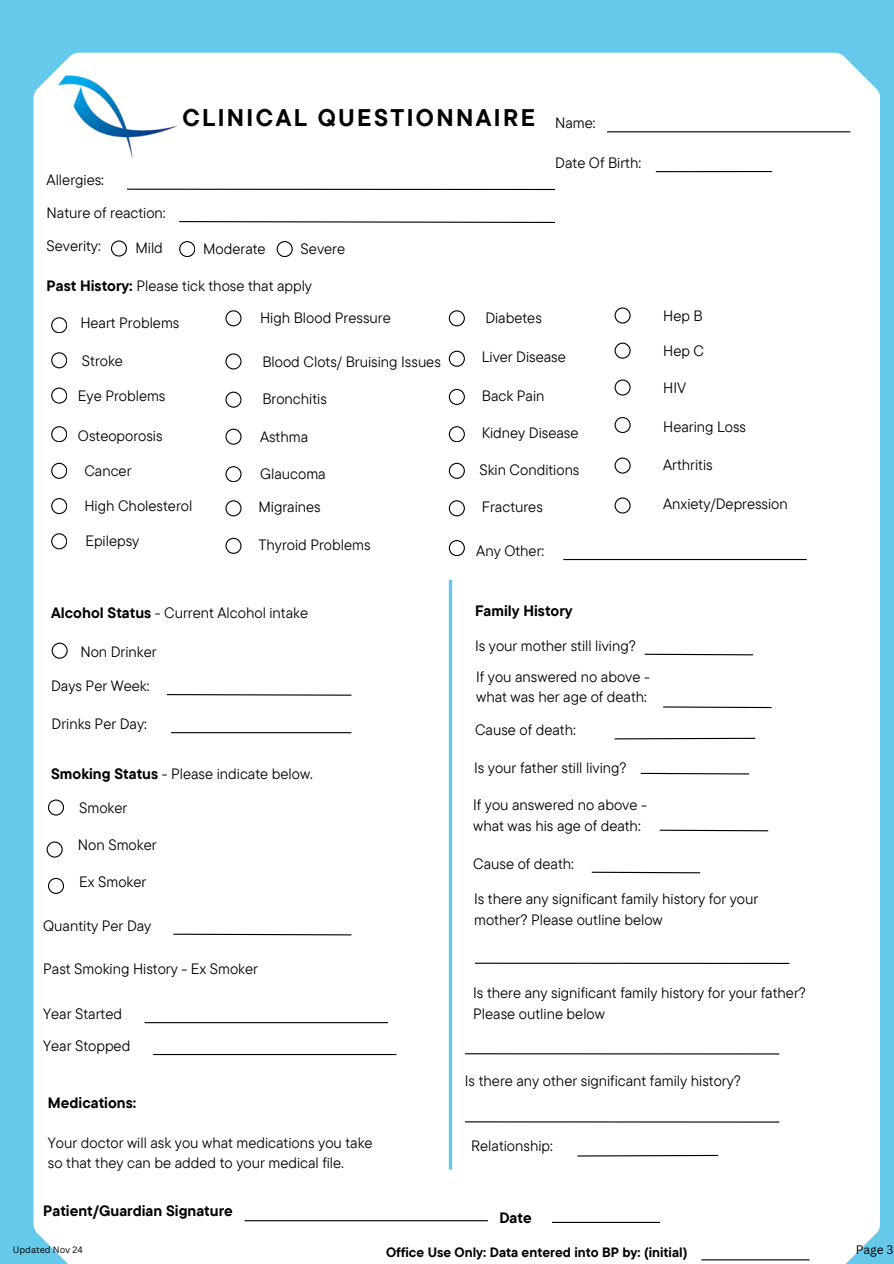
<style>
.page{position:relative;width:894px;height:1264px;background:#fff}
.page>*{position:absolute;margin:0;border:0;box-sizing:border-box;transform-origin:0 0}
.t1{font:700 24px "TT Commons Pro";letter-spacing:.1em;color:#000}
.t2{font:15px/20.2px "TT Commons Pro";color:#000}
.t3{font:700 15px "TT Commons Pro";color:#000}
.t4{font:700 13.5px "TT Commons Pro";color:#000}
.t5{font:12px "Canva Sans";color:#000}
.t6{font:9px "Canva Sans";color:#000}
.s1{font-weight:700}
</style>
<div class="page">
<div style="left:0;top:0;width:893px;height:1263px;background:#65c9eb"></div>
<div style="left:33px;top:53px;width:847px;height:1210px;background:#fff"></div>
<hr style="left:244px;top:1220px;width:243px;height:1px;background:#000">
<hr style="left:552px;top:1221px;width:108px;height:1px;background:#000">
<svg style="left:448px;top:580px;width:4px;height:589px"></svg>
<div style="left:33px;top:53px;width:413px;height:218px;background:#fff"></div>
<hr style="left:127px;top:189px;width:428px;height:1px;background:#000">
<svg style="left:178px;top:220px;width:378px;height:3px"></svg>
<svg style="left:225px;top:391px;width:16px;height:16px"></svg>
<svg style="left:179px;top:241px;width:16px;height:16px"></svg>
<svg style="left:276px;top:241px;width:16px;height:16px"></svg>
<svg style="left:51px;top:317px;width:16px;height:16px"></svg>
<svg style="left:225px;top:500px;width:16px;height:16px"></svg>
<svg style="left:51px;top:498px;width:16px;height:16px"></svg>
<svg style="left:448px;top:310px;width:16px;height:16px"></svg>
<svg style="left:614px;top:307px;width:16px;height:16px"></svg>
<svg style="left:51px;top:352px;width:16px;height:16px"></svg>
<svg style="left:225px;top:310px;width:16px;height:16px"></svg>
<svg style="left:448px;top:463px;width:16px;height:15px"></svg>
<svg style="left:614px;top:457px;width:16px;height:16px"></svg>
<svg style="left:614px;top:342px;width:16px;height:16px"></svg>
<svg style="left:51px;top:387px;width:16px;height:16px"></svg>
<svg style="left:225px;top:353px;width:16px;height:16px"></svg>
<svg style="left:614px;top:497px;width:16px;height:16px"></svg>
<svg style="left:448px;top:351px;width:16px;height:15px"></svg>
<svg style="left:448px;top:389px;width:16px;height:15px"></svg>
<svg style="left:225px;top:428px;width:16px;height:16px"></svg>
<svg style="left:614px;top:379px;width:16px;height:16px"></svg>
<svg style="left:51px;top:426px;width:16px;height:16px"></svg>
<svg style="left:51px;top:533px;width:16px;height:16px"></svg>
<svg style="left:448px;top:500px;width:16px;height:16px"></svg>
<svg style="left:448px;top:426px;width:16px;height:16px"></svg>
<svg style="left:614px;top:417px;width:16px;height:16px"></svg>
<svg style="left:51px;top:463px;width:16px;height:15px"></svg>
<svg style="left:225px;top:538px;width:16px;height:15px"></svg>
<svg style="left:225px;top:466px;width:16px;height:16px"></svg>
<svg style="left:448px;top:540px;width:16px;height:16px"></svg>
<hr style="left:563px;top:559px;width:243px;height:1px;background:#000">
<svg style="left:111px;top:240px;width:16px;height:16px"></svg>
<svg style="left:52px;top:642px;width:15px;height:16px"></svg>
<svg style="left:166px;top:693px;width:186px;height:3px"></svg>
<hr style="left:171px;top:732px;width:180px;height:1px;background:#000">
<svg style="left:48px;top:799px;width:16px;height:16px"></svg>
<svg style="left:47px;top:841px;width:15px;height:16px"></svg>
<svg style="left:48px;top:877px;width:16px;height:16px"></svg>
<svg style="left:172px;top:933px;width:180px;height:3px"></svg>
<hr style="left:144px;top:1022px;width:244px;height:1px;background:#000">
<hr style="left:153px;top:1053px;width:243px;height:2px;background:#000">
<svg style="left:643px;top:653px;width:111px;height:3px"></svg>
<svg style="left:662px;top:706px;width:110px;height:2px"></svg>
<svg style="left:613px;top:737px;width:143px;height:3px"></svg>
<hr style="left:465px;top:1053px;width:314px;height:1px;background:#000">
<hr style="left:465px;top:1121px;width:314px;height:1px;background:#000">
<hr style="left:475px;top:962px;width:314px;height:2px;background:#000">
<svg style="left:639px;top:772px;width:111px;height:3px"></svg>
<svg style="left:658px;top:829px;width:111px;height:3px"></svg>
<svg style="left:590px;top:871px;width:111px;height:3px"></svg>
<svg style="left:576px;top:1154px;width:143px;height:3px"></svg>
<hr style="left:607px;top:131px;width:243px;height:1px;background:#000">
<hr style="left:655px;top:171px;width:116px;height:1px;background:#000">
<hr style="left:701px;top:1259px;width:108px;height:1px;background:#000">
<h2 class="t1" style="left:182px;top:102px;width:354px">CLINICAL QUESTIONNAIRE</h2>
<h2 class="t2" style="left:47px;top:170px;width:59px">Allergies:</h2>
<h1 class="t2" style="left:47px;top:202px;width:120px">Nature of reaction:</h1>
<h5 class="t2" style="left:47px;top:235px;width:56px">Severity:</h5>
<p class="t2" style="left:135px;top:237px;width:29px">Mild</p>
<h5 class="t2" style="left:203px;top:238px;width:64px">Moderate</h5>
<p class="t2" style="left:300px;top:238px;width:46px">Severe</p>
<h5 class="t2" style="left:47px;top:275px;width:267px"><span class="s1">Past History:</span> Please tick those that apply</h5>
<p class="t2" style="left:80px;top:312px;width:100px">Heart Problems</p>
<h5 class="t2" style="left:260px;top:307px;width:132px">High Blood Pressure</h5>
<h5 class="t2" style="left:485px;top:308px;width:58px">Diabetes</h5>
<h5 class="t2" style="left:555px;top:112px;width:42px">Name:</h5>
<p class="t2" style="left:555px;top:152px;width:87px">Date Of Birth:</p>
<p class="t2" style="left:82px;top:350px;width:43px">Stroke</p>
<h5 class="t2" style="left:262px;top:351px;width:180px">Blood Clots/ Bruising Issues</h5>
<h5 class="t2" style="left:481px;top:346px;width:85px">Liver Disease</h5>
<h5 class="t2" style="left:78px;top:385px;width:89px">Eye Problems</h5>
<h5 class="t2" style="left:481px;top:385px;width:64px">Back Pain</h5>
<h5 class="t2" style="left:262px;top:388px;width:66px">Bronchitis</h5>
<h5 class="t2" style="left:78px;top:425px;width:86px">Osteoporosis</h5>
<h3 class="t2" style="left:481px;top:422px;width:98px">Kidney Disease</h3>
<h5 class="t2" style="left:260px;top:426px;width:50px">Asthma</h5>
<h5 class="t2" style="left:84px;top:460px;width:49px">Cancer</h5>
<h5 class="t2" style="left:479px;top:459px;width:102px">Skin Conditions</h5>
<h5 class="t2" style="left:260px;top:463px;width:67px">Glaucoma</h5>
<h5 class="t2" style="left:84px;top:495px;width:109px">High Cholesterol</h5>
<h5 class="t2" style="left:85px;top:530px;width:55px">Epilepsy</h5>
<h5 class="t2" style="left:258px;top:496px;width:64px">Migraines</h5>
<h5 class="t2" style="left:258px;top:534px;width:114px">Thyroid Problems</h5>
<h5 class="t2" style="left:481px;top:496px;width:62px">Fractures</h5>
<h5 class="t2" style="left:476px;top:540px;width:69px">Any Other:</h5>
<h5 class="t2" style="left:663px;top:305px;width:41px">Hep B</h5>
<h5 class="t2" style="left:663px;top:340px;width:42px">Hep C</h5>
<h5 class="t2" style="left:663px;top:377px;width:25px">HIV</h5>
<h5 class="t2" style="left:663px;top:416px;width:84px">Hearing Loss</h5>
<h5 class="t2" style="left:663px;top:454px;width:51px">Arthritis</h5>
<h5 class="t2" style="left:663px;top:493px;width:126px">Anxiety/Depression</h5>
<h5 class="t2" style="left:51px;top:602px;width:258px"><span class="s1">Alcohol Status</span> - Current Alcohol intake</h5>
<h5 class="t2" style="left:80px;top:641px;width:78px">Non Drinker</h5>
<h5 class="t2" style="left:51px;top:675px;width:100px">Days Per Week:</h5>
<h5 class="t2" style="left:52px;top:712px;width:97px">Drinks Per Day:</h5>
<h5 class="t2" style="left:51px;top:763px;width:263px"><span class="s1">Smoking Status</span> - Please indicate below.</h5>
<p class="t2" style="left:79px;top:797px;width:50px">Smoker</p>
<h5 class="t2" style="left:78px;top:833px;width:80px">Non Smoker</h5>
<h5 class="t2" style="left:79px;top:871px;width:69px">Ex Smoker</h5>
<h5 class="t2" style="left:43px;top:915px;width:110px">Quantity Per Day</h5>
<p class="t2" style="left:43px;top:958px;width:216px">Past Smoking History - Ex Smoker</p>
<h5 class="t2" style="left:43px;top:1003px;width:80px">Year Started</h5>
<p class="t2" style="left:43px;top:1035px;width:89px">Year Stopped</p>
<p class="t3" style="left:48px;top:1092px;width:90px">Medications:</p>
<h5 class="t2" style="left:48px;top:1132px;width:326px">Your doctor will ask you what medications you take so that they can be added to your medical file.</h5>
<h5 class="t3" style="left:475px;top:601px;width:99px">Family History</h5>
<h5 class="t2" style="left:475px;top:635px;width:162px">Is your mother still living?</h5>
<h5 class="t2" style="left:476px;top:666px;width:175px">If you answered no above - what was her age of death:</h5>
<h5 class="t2" style="left:475px;top:719px;width:102px">Cause of death:</h5>
<p class="t2" style="left:474px;top:757px;width:154px">Is your father still living?</p>
<h4 class="t2" style="left:473px;top:794px;width:175px">If you answered no above - what was his age of death:</h4>
<h5 class="t2" style="left:473px;top:853px;width:102px">Cause of death:</h5>
<h5 class="t2" style="left:474px;top:888px;width:285px">Is there any significant family history for your mother? Please outline below</h5>
<p class="t2" style="left:473px;top:982px;width:334px">Is there any significant family history for your father?<br>Please outline below</p>
<h5 class="t2" style="left:465px;top:1069px;width:277px">Is there any other significant family history?</h5>
<h5 class="t2" style="left:471px;top:1134px;width:83px">Relationship:</h5>
<h2 class="t3" style="left:43px;top:1200px;width:191px">Patient/Guardian Signature</h2>
<h2 class="t3" style="left:499px;top:1207px;width:34px">Date</h2>
<p class="t6" style="left:13px;top:1243px;width:72px">Updated Nov 24</p>
<h4 class="t5" style="left:855px;top:1241px;width:39px">Page 3</h4>
<h5 class="t4" style="left:386px;top:1243px;width:303px">Office Use Only: Data entered into BP by: (initial)</h5>
</div>
